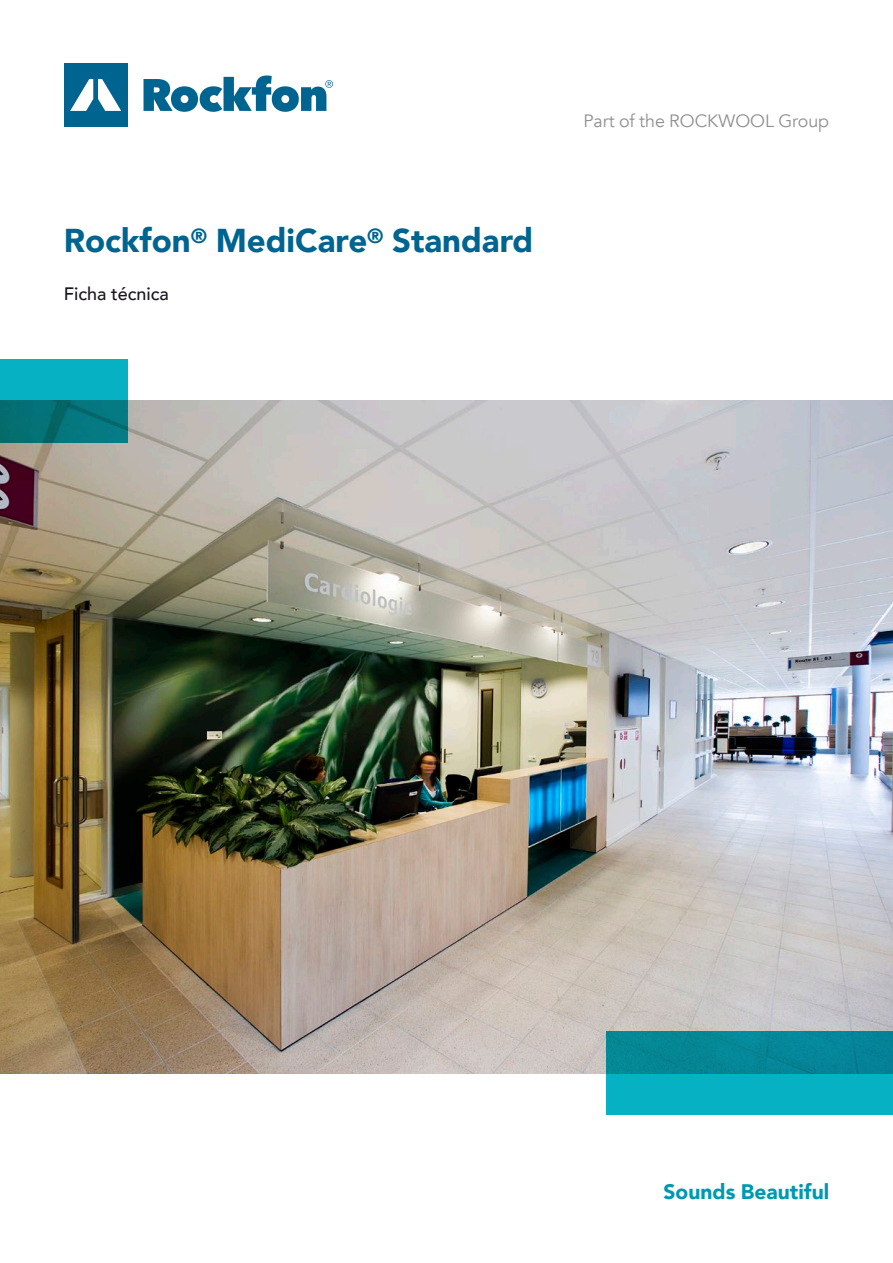
<style>
.page{position:relative;width:893px;height:1263px;background:#fff}
.page>*{position:absolute;margin:0;border:0;box-sizing:border-box;transform-origin:0 0}
.t1{font:900 33px "Avenir";color:#006490}
.t2{font:900 21px "Avenir";color:#0098b1}
.t3{font:500 18px "Avenir";color:#1a171c}
.t4{font:17.85px "Avenir";color:#8f9092}
</style>
<div class="page">
<img style="left:0;top:401px;width:893px;height:672px">
<svg style="left:144px;top:75px;width:189px;height:37px"></svg>
<div style="left:64px;top:63px;width:64px;height:64px;background:#006490"></div>
<svg style="left:70px;top:79px;width:51px;height:32px"></svg>
<svg style="left:0;top:359px;width:128px;height:83px"></svg>
<svg style="left:606px;top:1031px;width:287px;height:84px"></svg>
<p class="t1" style="left:64px;top:212px;width:471px">Rockfon<sup>®</sup> MediCare<sup>®</sup> Standard</p>
<p class="t3" style="left:64px;top:278px;width:107px">Ficha técnica</p>
<p class="t4" style="left:583px;top:110px;width:247px">Part of the ROCKWOOL Group</p>
<p class="t2" style="left:664px;top:1174px;width:167px">Sounds Beautiful</p>
</div>
